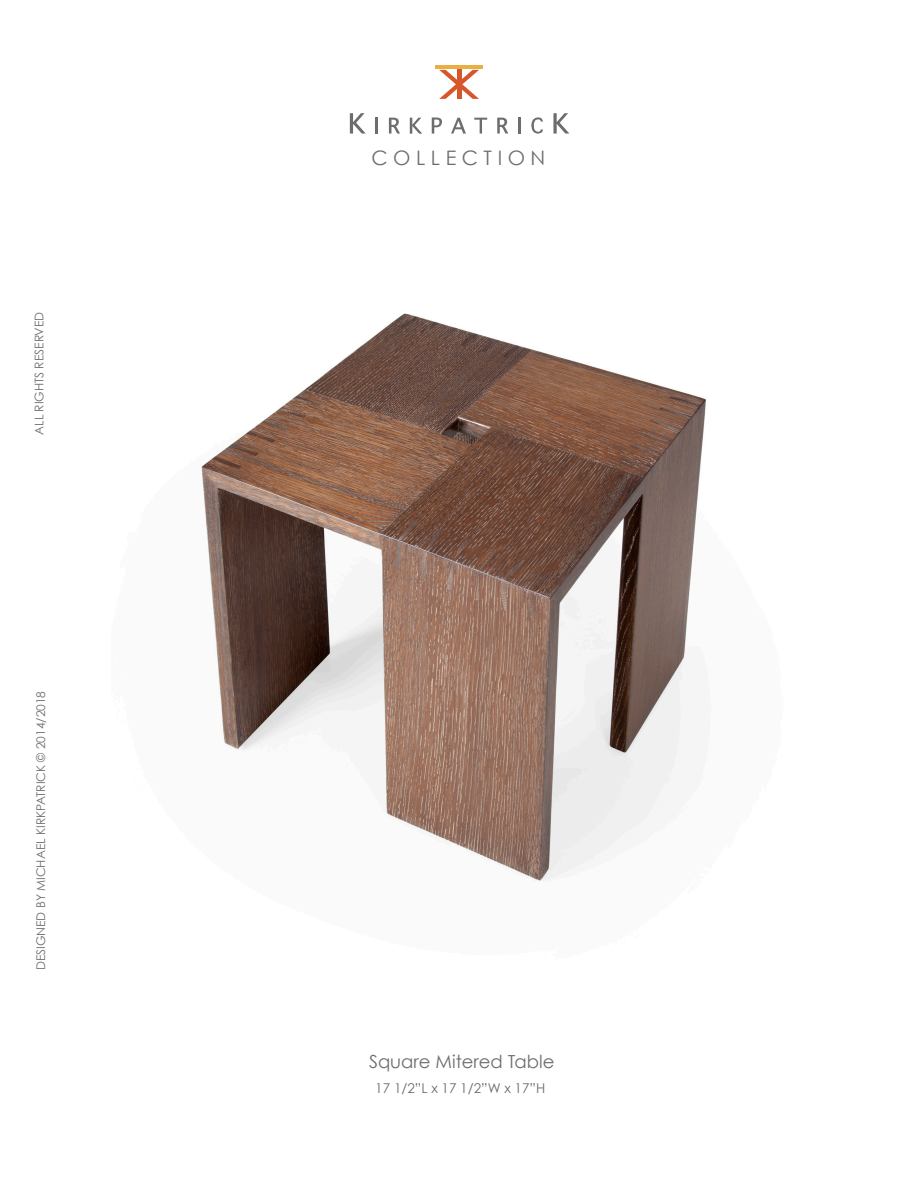
<style>
.page{position:relative;width:918px;height:1188px;background:#fff}
.page>*{position:absolute;margin:0;border:0;box-sizing:border-box;transform-origin:0 0}
.t1{font:19.95px "Century Gothic";color:#6c6d70}
.t2{font:18px "Century Gothic";color:#6c6d70}
.t3{font:13.5px "Century Gothic";color:#6c6d70}
.t4{font:12px "Century Gothic";color:#6c6d70}
</style>
<div class="page">
<img style="left:201px;top:313px;width:505px;height:568px">
<svg style="left:531px;top:117px;width:12px;height:17px"></svg>
<svg style="left:432px;top:117px;width:10px;height:17px"></svg>
<svg style="left:410px;top:118px;width:12px;height:16px"></svg>
<svg style="left:350px;top:113px;width:16px;height:21px"></svg>
<svg style="left:553px;top:113px;width:16px;height:21px"></svg>
<hr style="left:518px;top:118px;width:3px;height:16px;background:#6c6d70">
<hr style="left:375px;top:118px;width:3px;height:16px;background:#6c6d70">
<svg style="left:474px;top:118px;width:13px;height:16px"></svg>
<svg style="left:451px;top:118px;width:15px;height:16px"></svg>
<svg style="left:389px;top:118px;width:11px;height:16px"></svg>
<svg style="left:497px;top:118px;width:11px;height:16px"></svg>
<svg style="left:439px;top:70px;width:40px;height:29px"></svg>
<hr style="left:435px;top:66px;width:48px;height:3px;background:#eaae41">
<p class="t4" style="left:32px;top:435px;width:125px;rotate:-90deg">ALL RIGHTS RESERVED</p>
<p class="t4" style="left:33px;top:970px;width:281px;rotate:-90deg">DESIGNED BY MICHAEL KIRKPATRICK © 2014/2018</p>
<p class="t1" style="left:372px;top:146px;width:175px">C O L L E C T I O N</p>
<p class="t2" style="left:369px;top:1050px;width:187px">Square Mitered Table</p>
<p class="t3" style="left:375px;top:1080px;width:172px">17 1/2”L x 17 1/2”W x 17”H</p>
</div>
